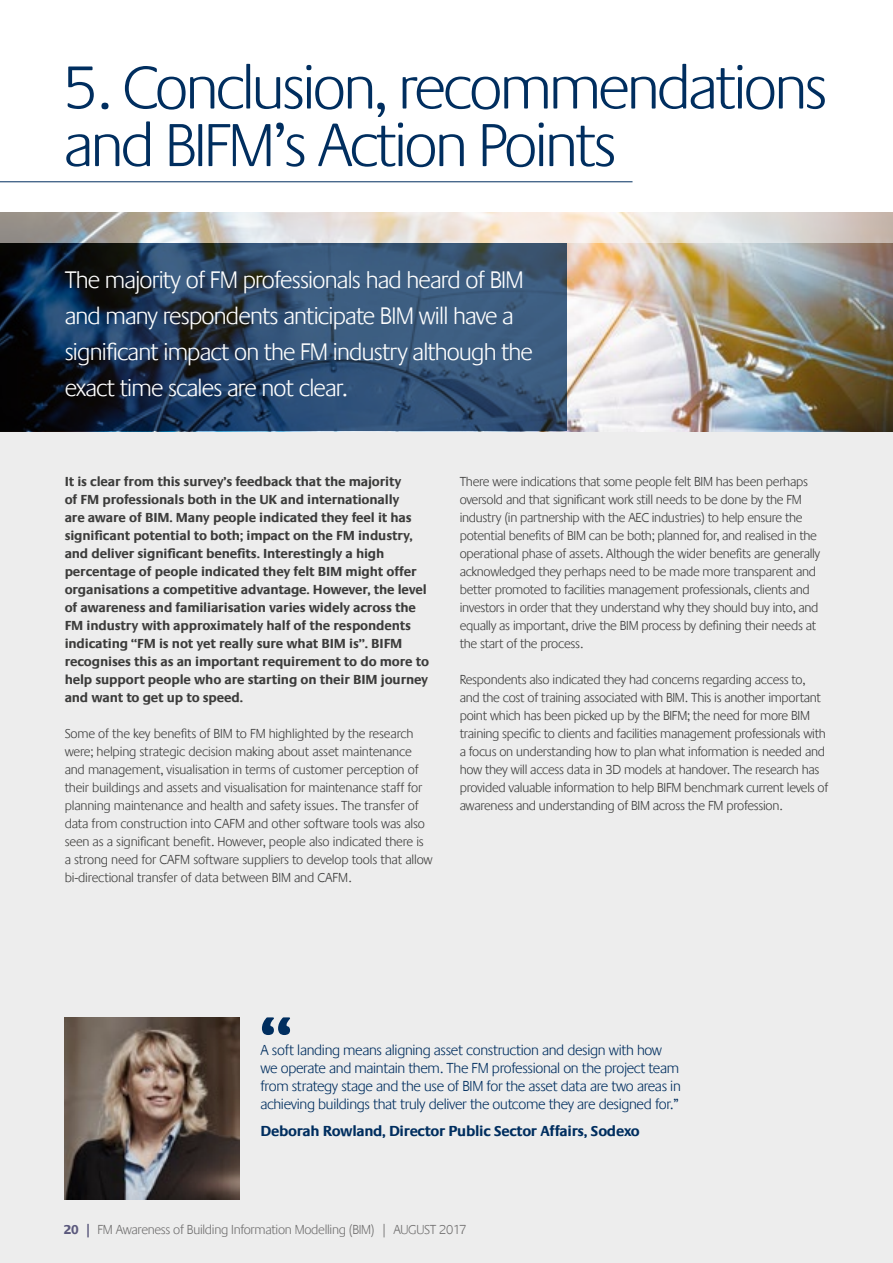
<style>
.page{position:relative;width:893px;height:1263px;background:#fff}
.page>*{position:absolute;margin:0;border:0;box-sizing:border-box;transform-origin:0 0}
.t1{font:300 63px/57.6px "Praxis LT";letter-spacing:-.04em;color:#002e5f}
.t2{font:300 24.75px/36px "Praxis LT";letter-spacing:-.03em;color:#fff}
.t3{font:300 15px/18px "Praxis LT";letter-spacing:-.02em;color:#002e5f}
.t4{font:700 15px "Praxis LT";letter-spacing:-.02em;color:#002e5f}
.t5{font:300 13.5px/18px "Praxis LT";letter-spacing:-.02em;color:#3c3c3b}
.t6{font:700 13.5px/18px "Praxis LT";letter-spacing:-.01em;color:#3c3c3b}
.t7{font:300 13.5px "Praxis LT";letter-spacing:-.02em;color:#706f6f}
.s1{font-weight:700;color:#5b597d}
</style>
<div class="page">
<div style="left:0;top:431px;width:893px;height:832px;background:#ededed"></div>
<hr style="left:0;top:181px;width:632px;height:1px;background:#002e5f">
<img style="left:0;top:213px;width:893px;height:30px">
<img style="left:567px;top:243px;width:326px;height:188px">
<svg style="left:0;top:243px;width:567px;height:188px;background:#27415e"></svg>
<img style="left:65px;top:1017px;width:174px;height:182px">
<svg style="left:262px;top:1017px;width:28px;height:18px"></svg>
<h1 class="t1" style="left:64px;top:60px;width:765px">5. Conclusion, recommendations and BIFM’s Action Points</h1>
<h2 class="t2" style="left:65px;top:262px;width:470px">The majority of FM professionals had heard of BIM and many respondents anticipate BIM will have a significant impact on the FM industry although the exact time scales are not clear.</h2>
<p class="t6" style="left:65px;top:473px;width:366px">It is clear from this survey’s feedback that the majority<br>of FM professionals both in the UK and internationally<br>are aware of BIM. Many people indicated they feel it has significant potential to both; impact on the FM industry, and deliver significant benefits. Interestingly a high percentage of people indicated they felt BIM might offer organisations a competitive advantage. However, the level of awareness and familiarisation varies widely across the FM industry with approximately half of the respondents indicating “FM is not yet really sure what BIM is”. BIFM recognises this as an important requirement to do more to help support people who are starting on their BIM journey and want to get up to speed.</p>
<p class="t5" style="left:65px;top:725px;width:370px">Some of the key benefits of BIM to FM highlighted by the research were; helping strategic decision making about asset maintenance and management, visualisation in terms of customer perception of their buildings and assets and visualisation for maintenance staff for planning maintenance and health and safety issues. The transfer of data from construction into CAFM and other software tools was also seen as a significant benefit. However, people also indicated there is a strong need for CAFM software suppliers to develop tools that allow bi-directional transfer of data between BIM and CAFM.</p>
<p class="t5" style="left:460px;top:473px;width:362px">There were indications that some people felt BIM has been perhaps oversold and that significant work still needs to be done by the FM industry (in partnership with the AEC industries) to help ensure the potential benefits of BIM can be both; planned for, and realised in the operational phase of assets. Although the wider benefits are generally acknowledged they perhaps need to be made more transparent and better promoted to facilities management professionals, clients and investors in order that they understand why they should buy into, and equally as important, drive the BIM process by defining their needs at the start of the process.</p>
<p class="t5" style="left:460px;top:671px;width:370px">Respondents also indicated they had concerns regarding access to, and the cost of training associated with BIM. This is another important point which has been picked up by the BIFM; the need for more BIM training specific to clients and facilities management professionals with a focus on understanding how to plan what information is needed and how they will access data in 3D models at handover. The research has provided valuable information to help BIFM benchmark current levels of awareness and understanding of BIM across the FM profession.</p>
<p class="t3" style="left:260px;top:1042px;width:422px">A soft landing means aligning asset construction and design with how we operate and maintain them. The FM professional on the project team from strategy stage and the use of BIM for the asset data are two areas in achieving buildings that truly deliver the outcome they are designed for.”</p>
<p class="t4" style="left:260px;top:1123px;width:381px">Deborah Rowland, Director Public Sector Affairs, Sodexo</p>
<p class="t7" style="left:64px;top:1222px;width:404px"><span class="s1">20 |</span> FM Awareness of Building Information Modelling (BIM) | AUGUST 2017</p>
</div>
